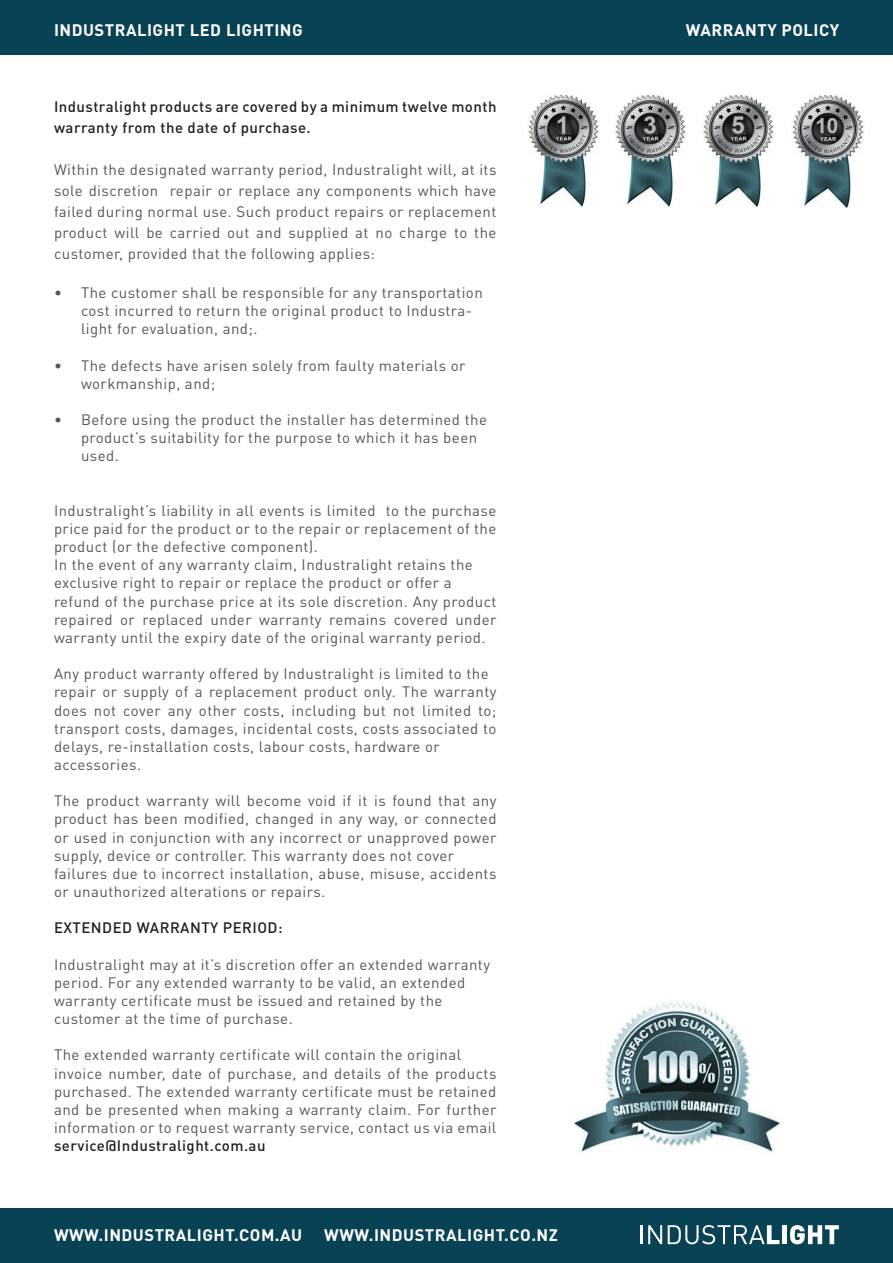
<style>
.page{position:relative;width:893px;height:1263px;background:#fff}
.page>*{position:absolute;margin:0;border:0;box-sizing:border-box;transform-origin:0 0}
.Din_Bold_Head{font:700 16.5px "DIN";letter-spacing:.03em;color:#fff}
.Din_Light_Flat_TXT{font:15px/18.1px "DIN Pro";letter-spacing:.03em;color:#545557;text-align:justify}
.Din_Light_Flat_TXT-2{font:500 15px/21px "DIN Pro";letter-spacing:.03em;color:#231f20}
.s1{font-weight:500;color:#231f20}
</style>
<div class="page">
<div style="left:0;top:1209px;width:893px;height:54px;background:#094155"></div>
<div style="left:0;top:0;width:893px;height:54px;background:#094155"></div>
<img style="left:574px;top:1001px;width:206px;height:151px">
<img style="left:528px;top:96px;width:71px;height:111px">
<img style="left:615px;top:96px;width:71px;height:111px">
<img style="left:703px;top:96px;width:71px;height:111px">
<svg style="left:641px;top:1225px;width:21px;height:19px"></svg>
<svg style="left:668px;top:1225px;width:111px;height:19px"></svg>
<div style="left:782px;top:1225px;width:5px;height:19px;background:#fff"></div>
<svg style="left:790px;top:1225px;width:49px;height:19px"></svg>
<img style="left:792px;top:95px;width:72px;height:113px">
<p class="Din_Bold_Head" style="left:54px;top:19px;width:250px">INDUSTRALIGHT LED LIGHTING</p>
<p class="Din_Bold_Head" style="left:686px;top:19px;width:155px">WARRANTY POLICY</p>
<p class="Din_Light_Flat_TXT-2" style="left:54px;top:95px;width:444px">Industralight products are covered by a minimum twelve month warranty from the date of purchase.</p>
<p class="Din_Light_Flat_TXT" style="left:54px;top:158px;width:444px;line-height:21px">Within the designated warranty period, Industralight will, at its sole discretion repair or replace any components which have failed during normal use. Such product repairs or replacement product will be carried out and supplied at no charge to the customer, provided that the following applies:</p>
<p class="Din_Light_Flat_TXT" style="left:81px;top:283px;width:403px;text-align:left;text-indent:-27px">• The customer shall be responsible for any transportation cost incurred to return the original product to Industra&shy;light for evaluation, and;.</p>
<p class="Din_Light_Flat_TXT" style="left:81px;top:355px;width:386px;text-indent:-27px">• The defects have arisen solely from faulty materials or workmanship, and;</p>
<p class="Din_Light_Flat_TXT" style="left:81px;top:410px;width:407px;text-align:left;text-indent:-27px">• Before using the product the installer has determined the product’s suitability for the purpose to which it has been used.</p>
<p class="Din_Light_Flat_TXT" style="left:54px;top:501px;width:444px">Industralight’s liability in all events is limited to the purchase price paid for the product or to the repair or replacement of the product (or the defective component).</p>
<p class="Din_Light_Flat_TXT" style="left:54px;top:555px;width:420px">In the event of any warranty claim, Industralight retains the</p>
<p class="Din_Light_Flat_TXT" style="left:54px;top:573px;width:399px">exclusive right to repair or replace the product or offer a</p>
<p class="Din_Light_Flat_TXT" style="left:54px;top:591px;width:444px">refund of the purchase price at its sole discretion. Any product repaired or replaced under warranty remains covered under warranty until the expiry date of the original warranty period.</p>
<p class="Din_Light_Flat_TXT" style="left:54px;top:664px;width:436px">Any product warranty offered by Industralight is limited to the</p>
<p class="Din_Light_Flat_TXT" style="left:54px;top:682px;width:444px">repair or supply of a replacement product only. The warranty does not cover any other costs, including but not limited to; transport costs, damages, incidental costs, costs associated to delays, re-installation costs, labour costs, hardware or</p>
<p class="Din_Light_Flat_TXT" style="left:54px;top:755px;width:89px">accessories.</p>
<p class="Din_Light_Flat_TXT" style="left:54px;top:791px;width:444px">The product warranty will become void if it is found that any product has been modified, changed in any way, or connected or used in conjunction with any incorrect or unapproved power supply, device or controller. This warranty does not cover</p>
<p class="Din_Light_Flat_TXT" style="left:54px;top:864px;width:444px">failures due to incorrect installation, abuse, misuse, accidents or unauthorized alterations or repairs.</p>
<p class="Din_Light_Flat_TXT-2" style="left:54px;top:917px;width:230px">EXTENDED WARRANTY PERIOD:</p>
<p class="Din_Light_Flat_TXT" style="left:54px;top:954px;width:438px">Industralight may at it’s discretion offer an extended warranty</p>
<p class="Din_Light_Flat_TXT" style="left:54px;top:973px;width:413px">period. For any extended warranty to be valid, an extended</p>
<p class="Din_Light_Flat_TXT" style="left:54px;top:991px;width:390px">warranty certificate must be issued and retained by the</p>
<p class="Din_Light_Flat_TXT" style="left:54px;top:1009px;width:240px">customer at the time of purchase.</p>
<p class="Din_Light_Flat_TXT" style="left:54px;top:1045px;width:409px">The extended warranty certificate will contain the original</p>
<p class="Din_Light_Flat_TXT" style="left:54px;top:1063px;width:444px">invoice number, date of purchase, and details of the products purchased. The extended warranty certificate must be retained and be presented when making a warranty claim. For further information or to request warranty service, contact us via email <span class="s1">service@Industralight.com.au</span></p>
<p class="Din_Bold_Head" style="left:54px;top:1224px;width:250px">WWW.INDUSTRALIGHT.COM.AU</p>
<p class="Din_Bold_Head" style="left:324px;top:1224px;width:235px">WWW.INDUSTRALIGHT.CO.NZ</p>
</div>
